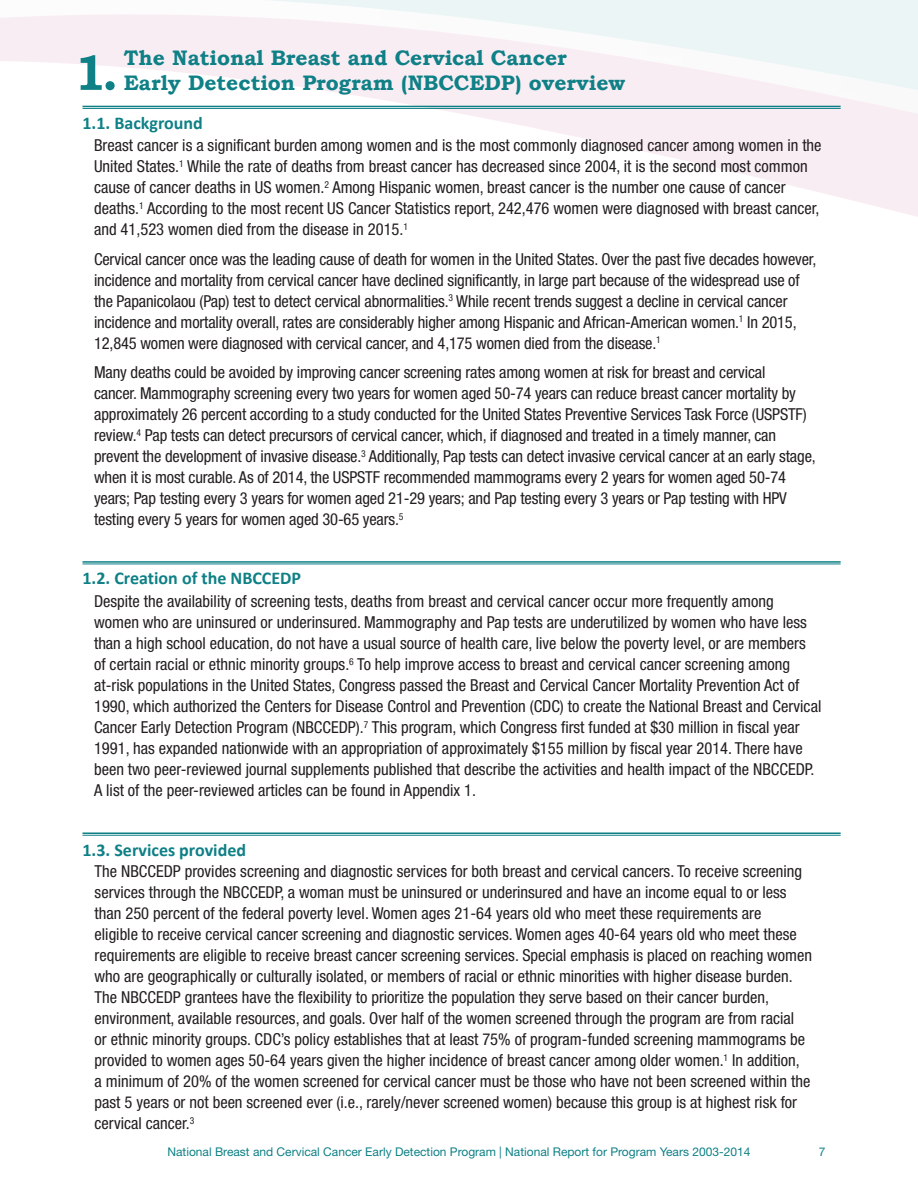
<style>
.page{position:relative;width:918px;height:1188px;background:#fff}
.page>*{position:absolute;margin:0;border:0;box-sizing:border-box;transform-origin:0 0}
.t1{font:700 50.1px "Bookman Old Style";color:#0e8086}
.t2{font:700 21px/25.2px "Bookman Old Style";color:#0e8086}
.H3_1{font:700 18px "Calibri";color:#0e8086}
.t3{font:condensed 16.5px/21px "Helvetica Neue LT Std";color:#231f20}
.t4{font:12px "Helvetica Neue LT Std";color:#0e8086}
</style>
<div class="page">
<svg style="left:0;top:0;width:918px;height:217px"></svg>
<hr style="left:82px;top:106px;width:759px;height:1px;background:#0e8086">
<hr style="left:82px;top:108px;width:759px;height:1px;background:#0e8086">
<hr style="left:82px;top:561px;width:759px;height:2px;background:#0e8086">
<hr style="left:82px;top:564px;width:759px;height:1px;background:#0e8086">
<hr style="left:82px;top:832px;width:759px;height:2px;background:#0e8086">
<hr style="left:82px;top:835px;width:759px;height:1px;background:#0e8086">
<h2 class="t1" style="left:74px;top:37px;width:47px">1.</h2>
<h2 class="t2" style="left:124px;top:45px;width:503px">The National Breast and Cervical Cancer<br>Early Detection Program (NBCCEDP) overview</h2>
<h3 class="H3_1" style="left:82px;top:110px;width:122px">1.1. Background</h3>
<p class="t3" style="left:94px;top:135px;width:729px">Breast cancer is a significant burden among women and is the most commonly diagnosed cancer among women in the United States.<sup>1</sup> While the rate of deaths from breast cancer has decreased since 2004, it is the second most common cause of cancer deaths in US women.<sup>2</sup> Among Hispanic women, breast cancer is the number one cause of cancer deaths.<sup>1</sup> According to the most recent US Cancer Statistics report, 242,476 women were diagnosed with breast cancer, and 41,523 women died from the disease in 2015.<sup>1</sup></p>
<p class="t3" style="left:94px;top:248px;width:724px">Cervical cancer once was the leading cause of death for women in the United States. Over the past five decades however, incidence and mortality from cervical cancer have declined significantly, in large part because of the widespread use of the Papanicolaou (Pap) test to detect cervical abnormalities.<sup>3</sup> While recent trends suggest a decline in cervical cancer incidence and mortality overall, rates are considerably higher among Hispanic and African-American women.<sup>1</sup> In 2015, 12,845 women were diagnosed with cervical cancer, and 4,175 women died from the disease.<sup>1</sup></p>
<p class="t3" style="left:94px;top:362px;width:723px">Many deaths could be avoided by improving cancer screening rates among women at risk for breast and cervical<br>cancer. Mammography screening every two years for women aged 50-74 years can reduce breast cancer mortality by approximately 26 percent according to a study conducted for the United States Preventive Services Task Force (USPSTF) review.<sup>4</sup> Pap tests can detect precursors of cervical cancer, which, if diagnosed and treated in a timely manner, can prevent the development of invasive disease.<sup>3</sup> Additionally, Pap tests can detect invasive cervical cancer at an early stage, when it is most curable. As of 2014, the USPSTF recommended mammograms every 2 years for women aged 50-74 years; Pap testing every 3 years for women aged 21-29 years; and Pap testing every 3 years or Pap testing with HPV testing every 5 years for women aged 30-65 years.<sup>5</sup></p>
<h3 class="H3_1" style="left:82px;top:566px;width:220px">1.2. Creation of the NBCCEDP</h3>
<p class="t3" style="left:94px;top:591px;width:729px">Despite the availability of screening tests, deaths from breast and cervical cancer occur more frequently among women who are uninsured or underinsured. Mammography and Pap tests are underutilized by women who have less than a high school education, do not have a usual source of health care, live below the poverty level, or are members of certain racial or ethnic minority groups.<sup>6</sup> To help improve access to breast and cervical cancer screening among at-risk populations in the United States, Congress passed the Breast and Cervical Cancer Mortality Prevention Act of 1990, which authorized the Centers for Disease Control and Prevention (CDC) to create the National Breast and Cervical Cancer Early Detection Program (NBCCEDP).<sup>7</sup> This program, which Congress first funded at $30 million in fiscal year 1991, has expanded nationwide with an appropriation of approximately $155 million by fiscal year 2014. There have been two peer-reviewed journal supplements published that describe the activities and health impact of the NBCCEDP.<br>A list of the peer-reviewed articles can be found in Appendix 1.</p>
<h3 class="H3_1" style="left:82px;top:837px;width:165px">1.3. Services provided</h3>
<p class="t3" style="left:95px;top:861px;width:719px">The NBCCEDP provides screening and diagnostic services for both breast and cervical cancers. To receive screening services through the NBCCEDP, a woman must be uninsured or underinsured and have an income equal to or less than 250 percent of the federal poverty level. Women ages 21-64 years old who meet these requirements are<br>eligible to receive cervical cancer screening and diagnostic services. Women ages 40-64 years old who meet these requirements are eligible to receive breast cancer screening services. Special emphasis is placed on reaching women who are geographically or culturally isolated, or members of racial or ethnic minorities with higher disease burden.<br>The NBCCEDP grantees have the flexibility to prioritize the population they serve based on their cancer burden, environment, available resources, and goals. Over half of the women screened through the program are from racial<br>or ethnic minority groups. CDC’s policy establishes that at least 75% of program-funded screening mammograms be provided to women ages 50-64 years given the higher incidence of breast cancer among older women.<sup>1</sup> In addition,<br>a minimum of 20% of the women screened for cervical cancer must be those who have not been screened within the past 5 years or not been screened ever (i.e., rarely/never screened women) because this group is at highest risk for cervical cancer.<sup>3</sup></p>
<p class="t4" style="left:168px;top:1144px;width:584px">National Breast and Cervical Cancer Early Detection Program | National Report for Program Years 2003-2014</p>
<p class="t4" style="left:819px;top:1144px;width:8px">7</p>
</div>
